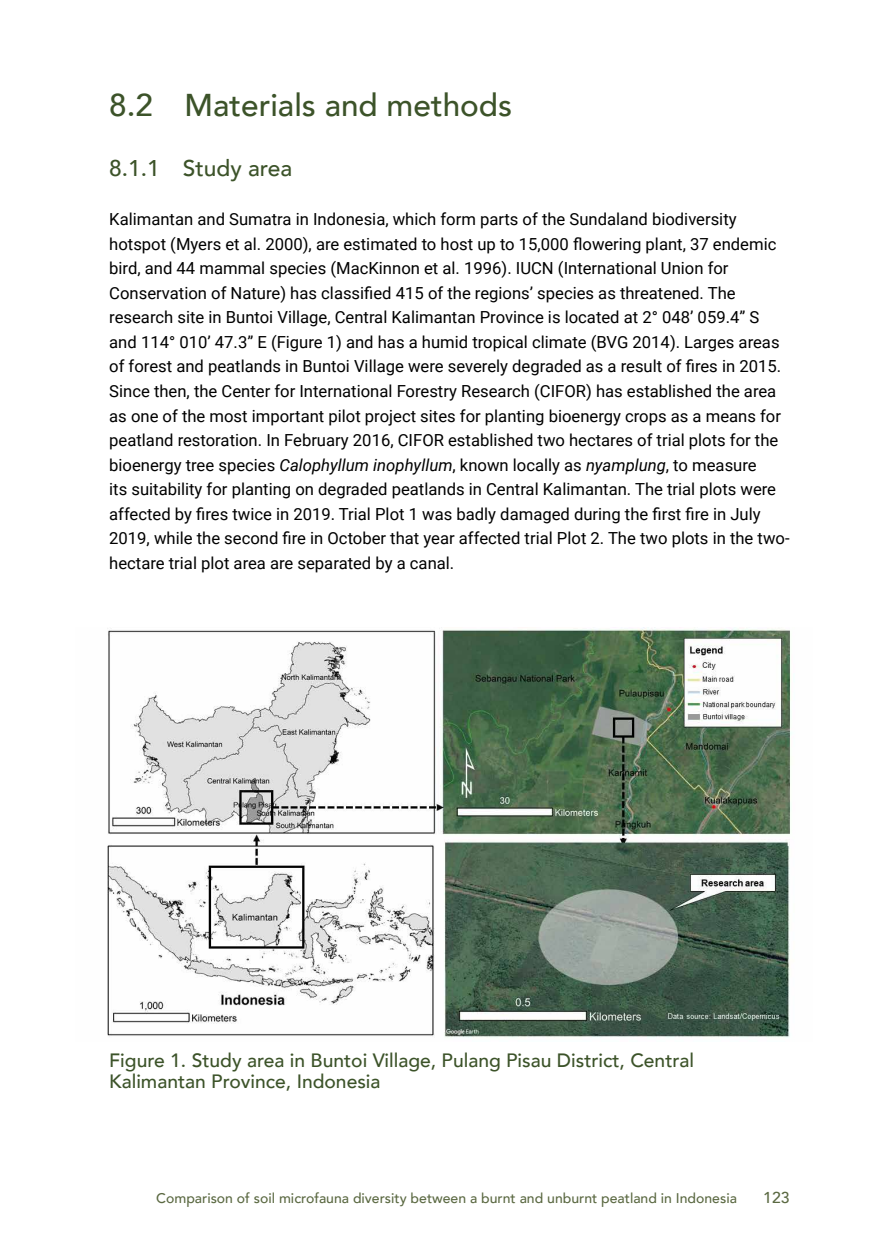
<style>
.page{position:relative;width:874px;height:1241px;background:#fff}
.page>*{position:absolute;margin:0;border:0;box-sizing:border-box;transform-origin:0 0}
.t1{font:500 31.5px "Avenir";color:#3c5329}
.t2{font:500 22.75px "Avenir";color:#3c5329}
.t3{font:500 19.25px/21px "Avenir";color:#3c5329}
.t4{font:16.62px/24.5px "Roboto";color:#000}
.t5{font:500 15.75px "Avenir";color:#5b6942}
.t6{font:500 14px "Avenir";color:#5b6942}
.s1{font-style:italic}
</style>
<div class="page">
<img style="left:107px;top:627px;width:685px;height:411px">
<h1 class="t1" style="left:109px;top:78px;width:404px">8.2 Materials and methods</h1>
<h2 class="t2" style="left:109px;top:149px;width:184px">8.1.1 Study area</h2>
<p class="t4" style="left:109px;top:206px;width:681px">Kalimantan and Sumatra in Indonesia, which form parts of the Sundaland biodiversity hotspot (Myers et al. 2000), are estimated to host up to 15,000 flowering plant, 37 endemic bird, and 44 mammal species (MacKinnon et al. 1996). IUCN (International Union for Conservation of Nature) has classified 415 of the regions’ species as threatened. The research site in Buntoi Village, Central Kalimantan Province is located at 2° 048’ 059.4” S and 114° 010’ 47.3” E (Figure 1) and has a humid tropical climate (BVG 2014). Larges areas of forest and peatlands in Buntoi Village were severely degraded as a result of fires in 2015.<br>Since then, the Center for International Forestry Research (CIFOR) has established the area as one of the most important pilot project sites for planting bioenergy crops as a means for peatland restoration. In February 2016, CIFOR established two hectares of trial plots for the bioenergy tree species <span class="s1">Calophyllum inophyllum</span>, known locally as <span class="s1">nyamplung</span>, to measure<br>its suitability for planting on degraded peatlands in Central Kalimantan. The trial plots were affected by fires twice in 2019. Trial Plot 1 was badly damaged during the first fire in July 2019, while the second fire in October that year affected trial Plot 2. The two plots in the two&shy;hectare trial plot area are separated by a canal.</p>
<p class="t3" style="left:109px;top:1048px;width:586px">Figure 1. Study area in Buntoi Village, Pulang Pisau District, Central<br>Kalimantan Province, Indonesia</p>
<p class="t6" style="left:156px;top:1185px;width:582px">Comparison of soil microfauna diversity between a burnt and unburnt peatland in Indonesia</p>
<p class="t5" style="left:762px;top:1183px;width:28px">123</p>
</div>
